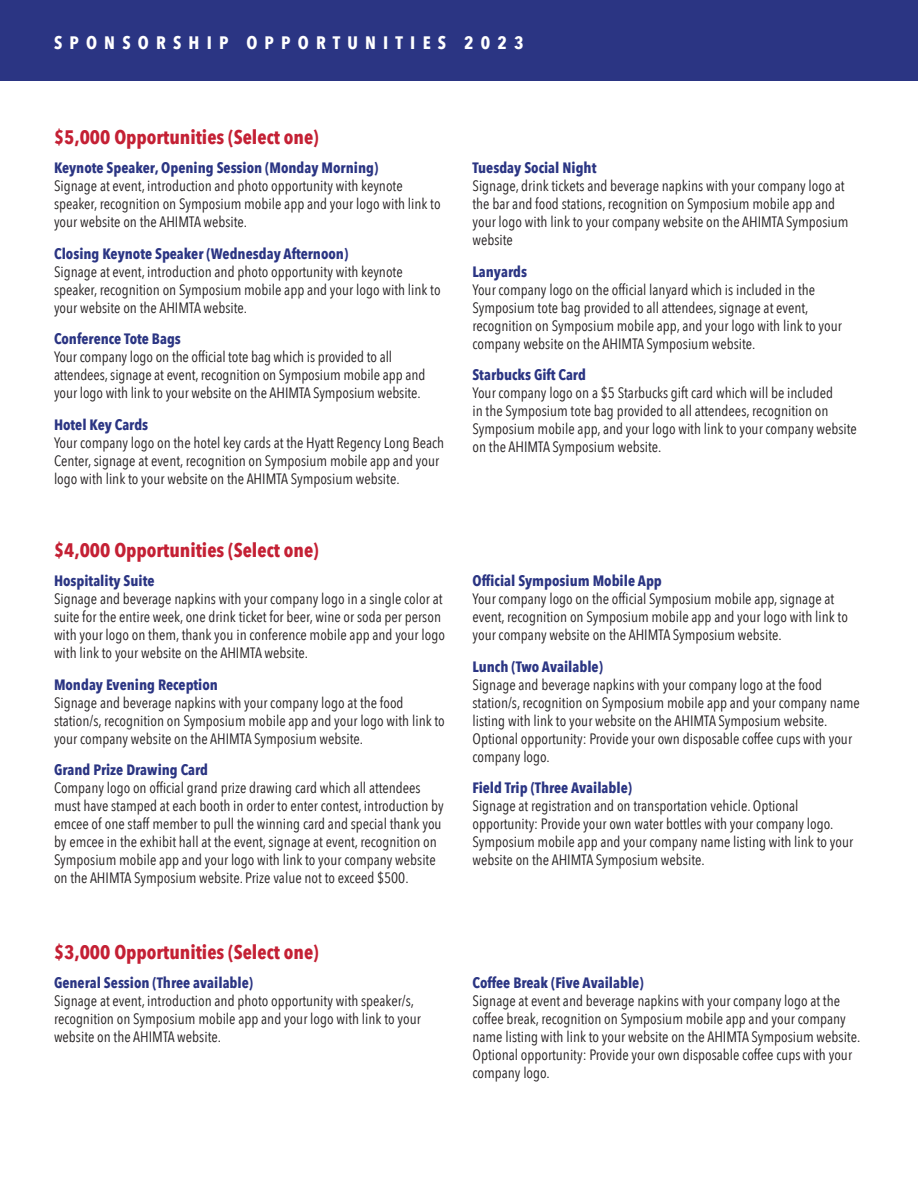
<style>
.page{position:relative;width:918px;height:1188px;background:#fff}
.page>*{position:absolute;margin:0;border:0;box-sizing:border-box;transform-origin:0 0}
.t1{font:700 19.5px "Avenir Next Condensed";color:#c42034}
.t2{font:700 18px "Avenir Next Condensed";letter-spacing:.4em;color:#fff}
.t3{font:15px/18px "Avenir Next Condensed";color:#231f20}
.s1{font-weight:700;color:#2b3583}
</style>
<div class="page">
<div style="left:0;top:0;width:918px;height:81px;background:#2b3583"></div>
<p class="t2" style="left:54px;top:31px;width:471px">SPONSORSHIP OPPORTUNITIES 2023</p>
<p class="t1" style="left:54px;top:125px;width:266px">$5,000 Opportunities (Select one)</p>
<p class="t3" style="left:54px;top:158px;width:388px"><span class="s1">Keynote Speaker, Opening Session (Monday Morning)<br></span>Signage at event, introduction and photo opportunity with keynote speaker, recognition on Symposium mobile app and your logo with link to your website on the AHIMTA website.</p>
<p class="t3" style="left:54px;top:244px;width:388px"><span class="s1">Closing Keynote Speaker (Wednesday Afternoon)<br></span>Signage at event, introduction and photo opportunity with keynote speaker, recognition on Symposium mobile app and your logo with link to your website on the AHIMTA website.</p>
<p class="t3" style="left:54px;top:329px;width:373px"><span class="s1">Conference Tote Bags<br></span>Your company logo on the official tote bag which is provided to all attendees, signage at event, recognition on Symposium mobile app and your logo with link to your website on the AHIMTA Symposium website.</p>
<p class="t3" style="left:54px;top:415px;width:392px"><span class="s1">Hotel Key Cards<br></span>Your company logo on the hotel key cards at the Hyatt Regency Long Beach Center, signage at event, recognition on Symposium mobile app and your logo with link to your website on the AHIMTA Symposium website.</p>
<p class="t1" style="left:54px;top:538px;width:266px">$4,000 Opportunities (Select one)</p>
<p class="t3" style="left:54px;top:571px;width:393px"><span class="s1">Hospitality Suite<br></span>Signage and beverage napkins with your company logo in a single color at suite for the entire week, one drink ticket for beer, wine or soda per person with your logo on them, thank you in conference mobile app and your logo with link to your website on the AHIMTA website.</p>
<p class="t3" style="left:54px;top:675px;width:392px"><span class="s1">Monday Evening Reception<br></span>Signage and beverage napkins with your company logo at the food station/s, recognition on Symposium mobile app and your logo with link to your company website on the AHIMTA Symposium website.</p>
<p class="t3" style="left:54px;top:760px;width:391px"><span class="s1">Grand Prize Drawing Card<br></span>Company logo on official grand prize drawing card which all attendees must have stamped at each booth in order to enter contest, introduction by emcee of one staff member to pull the winning card and special thank you by emcee in the exhibit hall at the event, signage at event, recognition on Symposium mobile app and your logo with link to your company website on the AHIMTA Symposium website. Prize value not to exceed $500.</p>
<p class="t3" style="left:472px;top:158px;width:378px"><span class="s1">Tuesday Social Night<br></span>Signage, drink tickets and beverage napkins with your company logo at the bar and food stations, recognition on Symposium mobile app and your logo with link to your company website on the AHIMTA Symposium website</p>
<p class="t3" style="left:472px;top:262px;width:371px"><span class="s1">Lanyards<br></span>Your company logo on the official lanyard which is included in the Symposium tote bag provided to all attendees, signage at event, recognition on Symposium mobile app, and your logo with link to your company website on the AHIMTA Symposium website.</p>
<p class="t3" style="left:472px;top:365px;width:386px"><span class="s1">Starbucks Gift Card<br></span>Your company logo on a $5 Starbucks gift card which will be included<br>in the Symposium tote bag provided to all attendees, recognition on Symposium mobile app, and your logo with link to your company website on the AHIMTA Symposium website.</p>
<p class="t3" style="left:472px;top:571px;width:377px"><span class="s1">Official Symposium Mobile App<br></span>Your company logo on the official Symposium mobile app, signage at event, recognition on Symposium mobile app and your logo with link to your company website on the AHIMTA Symposium website.</p>
<p class="t3" style="left:472px;top:657px;width:389px"><span class="s1">Lunch (Two Available)<br></span>Signage and beverage napkins with your company logo at the food station/s, recognition on Symposium mobile app and your company name listing with link to your website on the AHIMTA Symposium website.<br>Optional opportunity: Provide your own disposable coffee cups with your company logo.</p>
<p class="t3" style="left:472px;top:778px;width:382px"><span class="s1">Field Trip (Three Available)<br></span>Signage at registration and on transportation vehicle. Optional opportunity: Provide your own water bottles with your company logo.<br>Symposium mobile app and your company name listing with link to your website on the AHIMTA Symposium website.</p>
<p class="t1" style="left:54px;top:940px;width:266px">$3,000 Opportunities (Select one)</p>
<p class="t3" style="left:54px;top:973px;width:368px"><span class="s1">General Session (Three available)<br></span>Signage at event, introduction and photo opportunity with speaker/s, recognition on Symposium mobile app and your logo with link to your website on the AHIMTA website.</p>
<p class="t3" style="left:472px;top:973px;width:389px"><span class="s1">Coffee Break (Five Available)<br></span>Signage at event and beverage napkins with your company logo at the coffee break, recognition on Symposium mobile app and your company name listing with link to your website on the AHIMTA Symposium website.<br>Optional opportunity: Provide your own disposable coffee cups with your company logo.</p>
</div>
